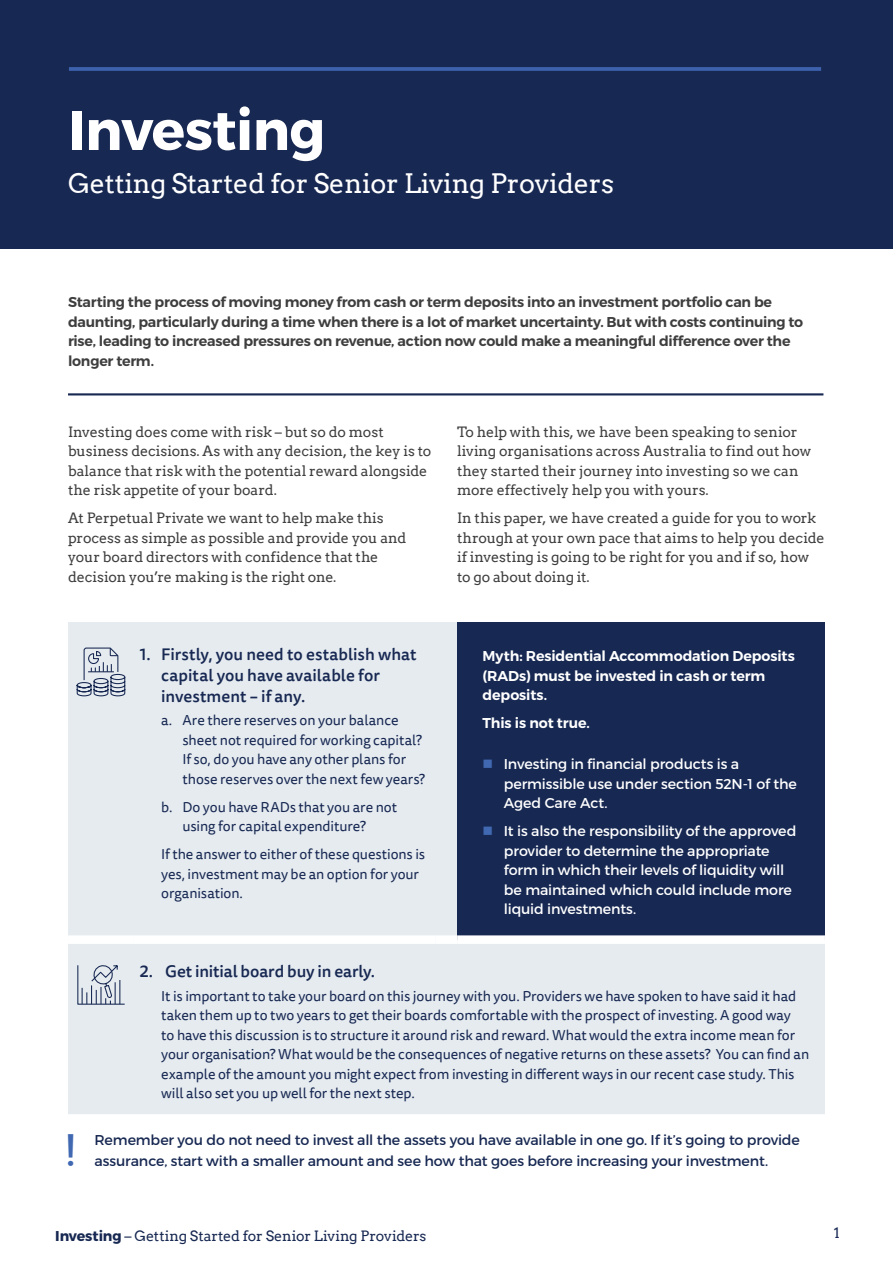
<style>
.page{position:relative;width:893px;height:1263px;background:#fff}
.page>*{position:absolute;margin:0;border:0;box-sizing:border-box;transform-origin:0 0}
.t1{font:700 55.5px "Montserrat";letter-spacing:-.01em;color:#fff}
.t2{font:41.55px "Arvo";color:#4169b2}
.t3{font:26.85px "Arvo";letter-spacing:-.01em;color:#fff}
.t4{font:500 16.5px/21px "Tisa Sans Pro";color:#172852}
.t5{font:14.25px/19.5px "Tisa Sans Pro";letter-spacing:-.005em;color:#172852}
.t6{font:14.25px/19.5px "Arvo";letter-spacing:-.01em;color:#3e3e3f}
.t7{font:600 14.25px/19.5px "Montserrat";letter-spacing:-.02em;color:#3e3e3f}
.t8{font:14.25px/19.5px "Montserrat";letter-spacing:-.01em;color:#fff}
.t9{font:14.25px/20.2px "Montserrat";letter-spacing:-.01em;color:#172852}
.t10{font:600 14.25px/19.5px "Montserrat";letter-spacing:-.01em;color:#fff}
.t11{font:14.25px "Arvo";letter-spacing:-.01em;color:#172852}
.s1{color:#4169b2}
.s2{font-family:"Montserrat";font-weight:700}
</style>
<div class="page">
<div style="left:0;top:0;width:893px;height:249px;background:#172852"></div>
<hr style="left:69px;top:67px;width:752px;height:4px;background:#3e61ad">
<hr style="left:68px;top:393px;width:755px;height:2px;background:#172852">
<div style="left:68px;top:622px;width:757px;height:492px;background:#e6ebf0"></div>
<div style="left:457px;top:622px;width:368px;height:318px;background:#172852"></div>
<div style="left:68px;top:935px;width:66px;height:9px;background:#fff"></div>
<div style="left:134px;top:935px;width:302px;height:9px;background:#fff"></div>
<div style="left:436px;top:935px;width:21px;height:9px;background:#fff"></div>
<div style="left:457px;top:935px;width:368px;height:9px;background:#fff"></div>
<svg style="left:76px;top:647px;width:50px;height:50px"></svg>
<svg style="left:77px;top:963px;width:48px;height:42px"></svg>
<h1 class="t1" style="left:68px;top:96px;width:259px">Investing</h1>
<h3 class="t3" style="left:68px;top:167px;width:548px">Getting Started for Senior Living Providers</h3>
<p class="t7" style="left:68px;top:293px;width:737px">Starting the process of moving money from cash or term deposits into an investment portfolio can be daunting, particularly during a time when there is a lot of market uncertainty. But with costs continuing to rise, leading to increased pressures on revenue, action now could make a meaningful difference over the longer term.</p>
<p class="t6" style="left:68px;top:422px;width:365px">Investing does come with risk – but so do most business decisions. As with any decision, the key is to balance that risk with the potential reward alongside the risk appetite of your board.</p>
<p class="t6" style="left:68px;top:509px;width:340px">At Perpetual Private we want to help make this process as simple as possible and provide you and your board directors with confidence that the decision you’re making is the right one.</p>
<p class="t4" style="left:161px;top:644px;width:257px;text-indent:-21px">1. Firstly, you need to establish what capital you have available for investment – if any.</p>
<p class="t5" style="left:182px;top:711px;width:244px;text-indent:-21px">a. Are there reserves on your balance sheet not required for working capital?<br>If so, do you have any other plans for those reserves over the next few years?</p>
<p class="t5" style="left:182px;top:797px;width:216px;text-indent:-21px">b. Do you have RADs that you are not using for capital expenditure?</p>
<p class="t5" style="left:161px;top:845px;width:265px">If the answer to either of these questions is yes, investment may be an option for your organisation.</p>
<p class="t6" style="left:457px;top:422px;width:356px">To help with this, we have been speaking to senior living organisations across Australia to find out how they started their journey into investing so we can more effectively help you with yours.</p>
<p class="t6" style="left:457px;top:509px;width:369px">In this paper, we have created a guide for you to work through at your own pace that aims to help you decide if investing is going to be right for you and if so, how to go about doing it.</p>
<p class="t10" style="left:483px;top:647px;width:314px">Myth: Residential Accommodation Deposits (RADs) must be invested in cash or term deposits.</p>
<p class="t10" style="left:483px;top:714px;width:109px">This is not true.</p>
<p class="t8" style="left:504px;top:754px;width:294px;text-indent:-21px"><span class="s1">■</span> Investing in financial products is a permissible use under section 52N-1 of the<br>Aged Care Act.</p>
<p class="t8" style="left:504px;top:821px;width:294px;text-indent:-21px"><span class="s1">■</span> It is also the responsibility of the approved provider to determine the appropriate form in which their levels of liquidity will be maintained which could include more liquid investments.</p>
<p class="t4" style="left:140px;top:961px;width:237px">2. Get initial board buy in early.</p>
<p class="t5" style="left:161px;top:987px;width:649px">It is important to take your board on this journey with you. Providers we have spoken to have said it had taken them up to two years to get their boards comfortable with the prospect of investing. A good way<br>to have this discussion is to structure it around risk and reward. What would the extra income mean for your organisation? What would be the consequences of negative returns on these assets? You can find an example of the amount you might expect from investing in different ways in our recent case study. This will also set you up well for the next step.</p>
<h2 class="t2" style="left:64px;top:1126px;width:15px">!</h2>
<p class="t9" style="left:95px;top:1130px;width:707px">Remember you do not need to invest all the assets you have available in one go. If it’s going to provide assurance, start with a smaller amount and see how that goes before increasing your investment.</p>
<p class="t11" style="left:55px;top:1227px;width:373px"><span class="s2">Investing</span> – Getting Started for Senior Living Providers</p>
<p class="t11" style="left:834px;top:1224px;width:7px">1</p>
</div>
